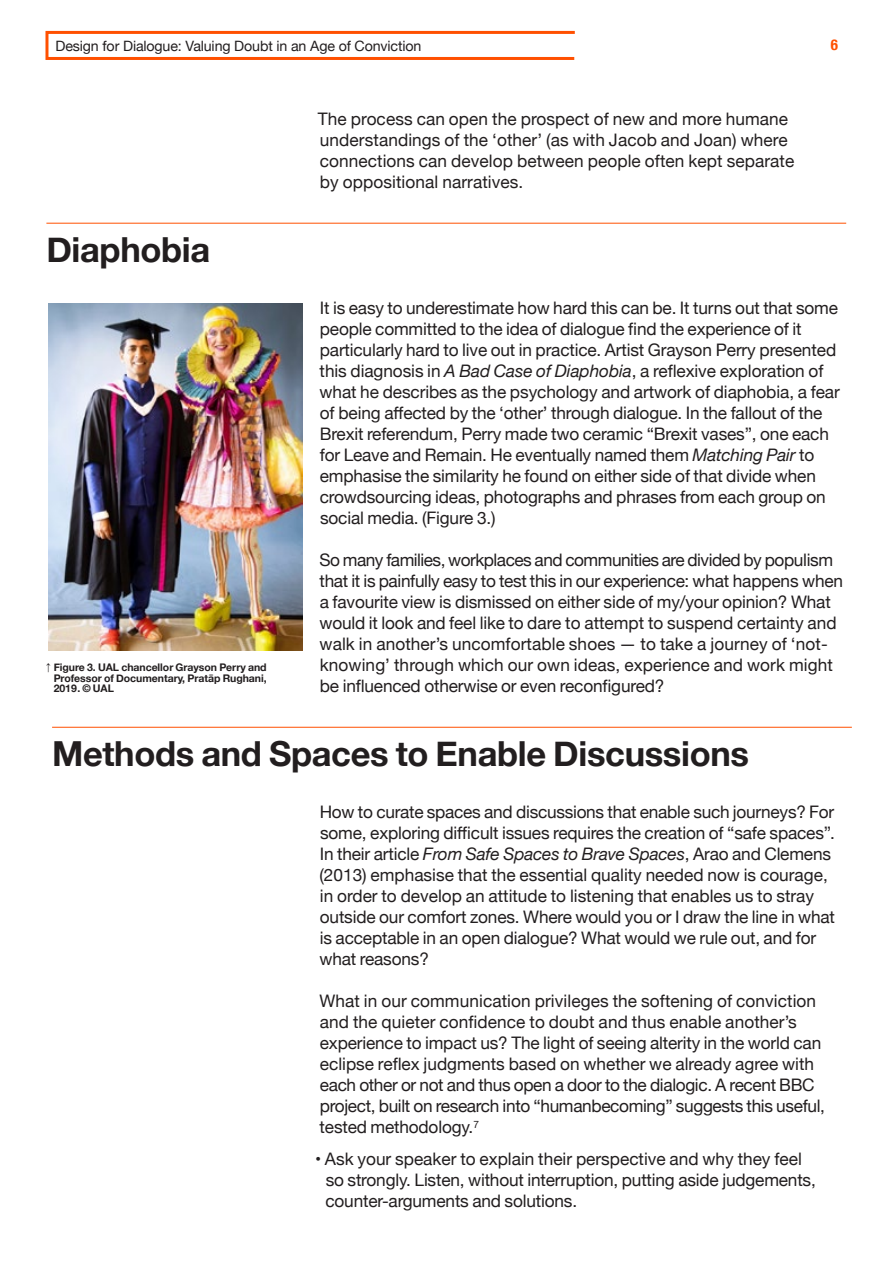
<style>
.page{position:relative;width:893px;height:1263px;background:#fff}
.page>*{position:absolute;margin:0;border:0;box-sizing:border-box;transform-origin:0 0}
.t1{font:700 34.5px "Helvetica Neue";letter-spacing:-.01em;color:#221e1f}
.t2{font:17.25px/21px "Helvetica Neue";letter-spacing:-.01em;color:#221e1f}
.t3{font:700 condensed 15px "Helvetica Neue";color:#ff5000}
.t4{font:14.25px "Helvetica Neue";letter-spacing:-.01em;color:#221e1f}
.t5{font:700 10.5px/10.5px "Helvetica Neue";letter-spacing:-.005em;color:#221e1f;text-align:justify}
.s1{font-family:"Arial";font-weight:400}
.s2{font-style:italic}
</style>
<div class="page">
<hr style="left:52px;top:727px;width:800px;height:1px;background:#ff5000">
<hr style="left:46px;top:223px;width:800px;height:1px;background:#ff5000">
<svg style="left:45px;top:30px;width:530px;height:30px"></svg>
<img style="left:48px;top:304px;width:254px;height:346px">
<p class="t4" style="left:56px;top:35px;width:367px">Design for Dialogue: Valuing Doubt in an Age of Conviction</p>
<p class="t3" style="left:831px;top:32px;width:9px">6</p>
<h1 class="t1" style="left:46px;top:222px;width:165px">Diaphobia</h1>
<p class="t5" style="left:54px;top:663px;width:214px;text-indent:-8px"><span class="s1">↑</span> Figure 3. UAL chancellor Grayson Perry and Professor of Documentary, Pratāp Rughani, 2019. © UAL</p>
<p class="t2" style="left:318px;top:110px;width:478px">The process can open the prospect of new and more humane understandings of the ‘other’ (as with Jacob and Joan) where connections can develop between people often kept separate by oppositional narratives.</p>
<p class="t2" style="left:319px;top:299px;width:522px">It is easy to underestimate how hard this can be. It turns out that some people committed to the idea of dialogue find the experience of it particularly hard to live out in practice. Artist Grayson Perry presented this diagnosis in <span class="s2">A Bad Case of Diaphobia</span>, a reflexive exploration of what he describes as the psychology and artwork of diaphobia, a fear of being affected by the ‘other’ through dialogue. In the fallout of the Brexit referendum, Perry made two ceramic “Brexit vases”, one each for Leave and Remain. He eventually named them <span class="s2">Matching Pair</span> to emphasise the similarity he found on either side of that divide when crowdsourcing ideas, photographs and phrases from each group on social media. (Figure 3.)</p>
<p class="t2" style="left:319px;top:551px;width:525px">So many families, workplaces and communities are divided by populism that it is painfully easy to test this in our experience: what happens when a favourite view is dismissed on either side of my/your opinion? What would it look and feel like to dare to attempt to suspend certainty and walk in another’s uncomfortable shoes — to take a journey of ‘not&shy;knowing’ through which our own ideas, experience and work might be influenced otherwise or even reconfigured?</p>
<h1 class="t1" style="left:52px;top:726px;width:698px">Methods and Spaces to Enable Discussions</h1>
<p class="t2" style="left:319px;top:803px;width:517px">How to curate spaces and discussions that enable such journeys? For some, exploring difficult issues requires the creation of “safe spaces”.<br>In their article <span class="s2">From Safe Spaces to Brave Spaces</span>, Arao and Clemens (2013) emphasise that the essential quality needed now is courage, in order to develop an attitude to listening that enables us to stray outside our comfort zones. Where would you or I draw the line in what is acceptable in an open dialogue? What would we rule out, and for what reasons?</p>
<p class="t2" style="left:319px;top:991px;width:507px">What in our communication privileges the softening of conviction and the quieter confidence to doubt and thus enable another’s experience to impact us? The light of seeing alterity in the world can eclipse reflex judgments based on whether we already agree with each other or not and thus open a door to the dialogic. A recent BBC project, built on research into “humanbecoming” suggests this useful, tested methodology.<sup>7</sup></p>
<p class="t2" style="left:325px;top:1149px;width:492px;text-indent:-10px">• Ask your speaker to explain their perspective and why they feel so strongly. Listen, without interruption, putting aside judgements, counter-arguments and solutions.</p>
</div>
